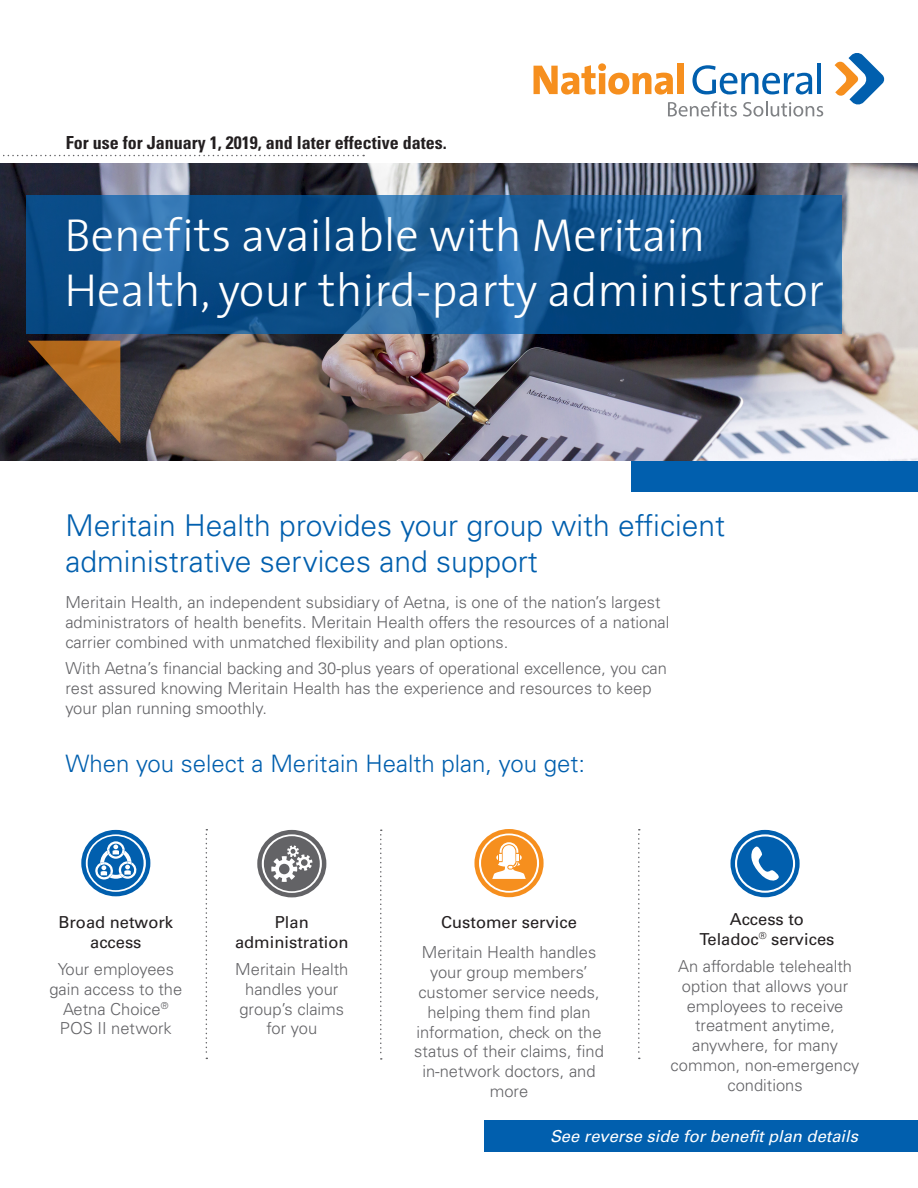
<style>
.page{position:relative;width:918px;height:1188px;background:#fff}
.page>*{position:absolute;margin:0;border:0;box-sizing:border-box;transform-origin:0 0}
.t1{font:300 46.5px/55.8px "The Sans";color:#fff}
.t2{font:300 30px/36px "Univers LT Std";color:#015fae}
.t3{font:300 24px "Univers LT Std";color:#015fae}
.t4{font:700 condensed 18px "Univers LT Std";color:#231f20}
.t5{font:300 16.5px/19.8px "Univers LT Std";color:#636366;text-align:center}
.t6{font:16.5px/19.8px "Univers LT Std";color:#231f20;text-align:center}
.t7{font:italic 16.5px "Univers LT Std";color:#fff}
</style>
<div class="page">
<svg style="left:835px;top:53px;width:49px;height:52px"></svg>
<svg style="left:534px;top:63px;width:139px;height:32px"></svg>
<div style="left:677px;top:63px;width:7px;height:31px;background:#f68f1e"></div>
<svg style="left:692px;top:65px;width:120px;height:29px"></svg>
<hr style="left:817px;top:63px;width:4px;height:31px;background:#015fae">
<svg style="left:668px;top:101px;width:69px;height:16px"></svg>
<svg style="left:743px;top:101px;width:80px;height:16px"></svg>
<svg style="left:206px;top:829px;width:1px;height:230px"></svg>
<svg style="left:380px;top:830px;width:2px;height:230px"></svg>
<div style="left:485px;top:1120px;width:433px;height:32px;background:#015fae"></div>
<div style="left:632px;top:396px;width:286px;height:96px;background:#015fae"></div>
<img style="left:0;top:164px;width:918px;height:296px">
<svg style="left:26px;top:195px;width:816px;height:139px;background:#13558f"></svg>
<svg style="left:28px;top:341px;width:92px;height:103px;background:#714d2d"></svg>
<svg style="left:3px;top:155px;width:361px;height:1px"></svg>
<svg style="left:477px;top:831px;width:64px;height:64px"></svg>
<div style="left:474px;top:829px;width:70px;height:68px;border:4px solid #f68f1e;border-radius:50%"></div>
<div style="left:481px;top:835px;width:56px;height:56px;background:#f68f1e;border-radius:50%"></div>
<svg style="left:492px;top:842px;width:34px;height:37px"></svg>
<div style="left:264px;top:836px;width:56px;height:55px;background:#636366;border-radius:50%"></div>
<div style="left:257px;top:830px;width:69px;height:67px;border:4px solid #636366;border-radius:50%"></div>
<svg style="left:271px;top:845px;width:41px;height:37px"></svg>
<svg style="left:84px;top:832px;width:64px;height:62px"></svg>
<div style="left:81px;top:830px;width:69px;height:66px;border:4px solid #015fae;border-radius:50%"></div>
<div style="left:88px;top:836px;width:56px;height:54px;background:#015fae;border-radius:50%"></div>
<svg style="left:95px;top:841px;width:43px;height:39px"></svg>
<div style="left:731px;top:830px;width:69px;height:67px;border:4px solid #015fae;border-radius:50%"></div>
<div style="left:737px;top:837px;width:56px;height:54px;background:#015fae;border-radius:50%"></div>
<svg style="left:751px;top:846px;width:28px;height:35px"></svg>
<svg style="left:638px;top:829px;width:2px;height:230px"></svg>
<p class="t4" style="left:66px;top:132px;width:382px">For use for January 1, 2019, and later effective dates.</p>
<p class="t1" style="left:64px;top:205px;width:761px">Benefits available with Meritain<br>Health, your third-party administrator</p>
<p class="t2" style="left:65px;top:507px;width:661px">Meritain Health provides your group with efficient administrative services and support</p>
<p class="t5" style="left:65px;top:592px;width:606px;text-align:left">Meritain Health, an independent subsidiary of Aetna, is one of the nation’s largest administrators of health benefits. Meritain Health offers the resources of a national carrier combined with unmatched flexibility and plan options.</p>
<p class="t5" style="left:65px;top:659px;width:603px;text-align:left">With Aetna’s financial backing and 30-plus years of operational excellence, you can rest assured knowing Meritain Health has the experience and resources to keep your plan running smoothly.</p>
<p class="t3" style="left:65px;top:749px;width:521px">When you select a Meritain Health plan, you get:</p>
<p class="t6" style="left:699px;top:909px;width:137px">Access to<br>Teladoc<sup>®</sup> services</p>
<p class="t6" style="left:235px;top:912px;width:115px">Plan administration</p>
<p class="t6" style="left:441px;top:912px;width:137px">Customer service</p>
<p class="t5" style="left:235px;top:959px;width:115px">Meritain Health handles your group’s claims for you</p>
<p class="t6" style="left:59px;top:912px;width:116px">Broad network access</p>
<p class="t5" style="left:49px;top:959px;width:134px">Your employees gain access to the<br>Aetna Choice<sup>®<br></sup>POS II network</p>
<p class="t5" style="left:671px;top:956px;width:190px">An affordable telehealth option that allows your employees to receive treatment anytime, anywhere, for many common, non-emergency conditions</p>
<p class="t5" style="left:414px;top:943px;width:191px">Meritain Health handles your group members’ customer service needs, helping them find plan information, check on the status of their claims, find in-network doctors, and more</p>
<p class="t7" style="left:550px;top:1126px;width:309px">See reverse side for benefit plan details</p>
</div>
